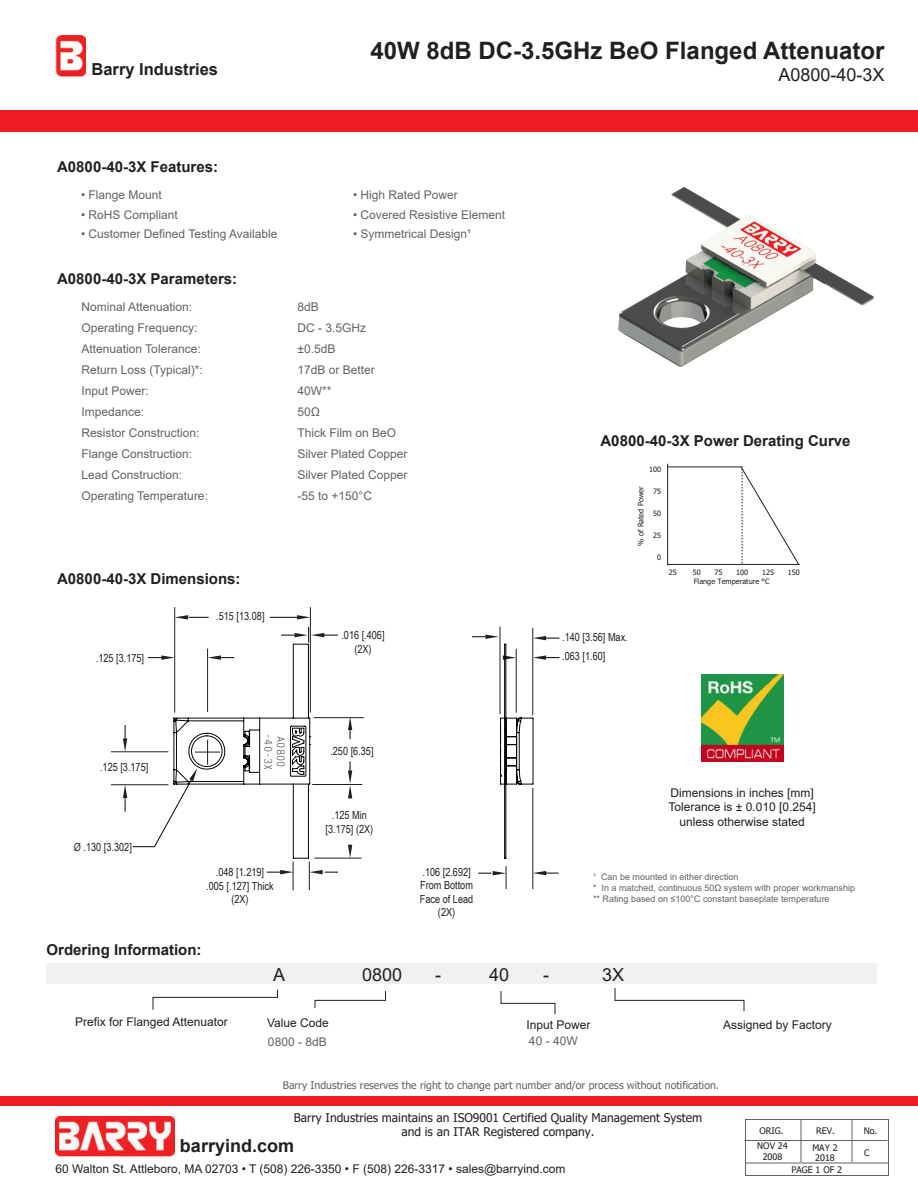
<style>
.page{position:relative;width:918px;height:1188px;background:#fff}
.page>*{position:absolute;margin:0;border:0;box-sizing:border-box;transform-origin:0 0}
.t1{font:700 24px "Arial";color:#231f20}
.t2{font:18px "Arial";color:#231f20}
.t3{font:700 18px "Arial";color:#231f20}
.t4{font:700 16.5px "Arial";color:#231f20}
.t5{font:700 15px "Arial";color:#231f20}
.t6{font:12px "Arial";color:#636366}
.t7{font:12px/14.4px "Arial";color:#231f20;text-align:center}
.t8{font:12px/14.4px "Tahoma";color:#231f20;text-align:center}
.t9{font:11.1px/13.4px "Arial Narrow";color:#231f20;text-align:center}
.t10{font:10.5px "Tahoma";color:#636366}
.t11{font:10.5px/12.6px "Letter Gothic Std";color:#231f20;text-align:center}
.t12{font:9px/10.8px "Arial";color:#636366}
.t13{font:9px/10.8px "Tahoma";color:#231f20;text-align:center}
.t14{font:7.35px "Tahoma";color:#231f20}
</style>
<div class="page">
<div style="left:0;top:110px;width:918px;height:22px;background:#ee1d23"></div>
<div style="left:0;top:1096px;width:918px;height:9px;background:#ee1d23"></div>
<img style="left:56px;top:1117px;width:119px;height:40px">
<img style="left:56px;top:36px;width:29px;height:41px">
<div style="left:745px;top:1119px;width:144px;height:57px;border:1px solid #636366"></div>
<hr style="left:744px;top:1140px;width:143px;height:1px;background:#636366">
<hr style="left:801px;top:1120px;width:1px;height:42px;background:#636366">
<hr style="left:852px;top:1120px;width:1px;height:42px;background:#636366">
<hr style="left:746px;top:1163px;width:143px;height:1px;background:#636366">
<div style="left:46px;top:963px;width:832px;height:20px;background:#f0f1f2"></div>
<svg style="left:501px;top:991px;width:54px;height:23px"></svg>
<svg style="left:615px;top:988px;width:129px;height:23px"></svg>
<svg style="left:315px;top:991px;width:71px;height:17px"></svg>
<svg style="left:153px;top:989px;width:125px;height:21px"></svg>
<img style="left:702px;top:675px;width:81px;height:87px">
<hr style="left:667px;top:464px;width:1px;height:102px;background:#231f20">
<hr style="left:668px;top:564px;width:132px;height:1px;background:#231f20">
<hr style="left:668px;top:467px;width:73px;height:1px;background:#231f20">
<svg style="left:741px;top:465px;width:58px;height:99px"></svg>
<hr style="left:174px;top:607px;width:1px;height:106px;background:#231f20">
<hr style="left:310px;top:607px;width:1px;height:106px;background:#231f20">
<svg style="left:270px;top:615px;width:40px;height:5px"></svg>
<svg style="left:175px;top:615px;width:34px;height:5px"></svg>
<hr style="left:314px;top:717px;width:50px;height:1px;background:#231f20">
<hr style="left:312px;top:784px;width:50px;height:1px;background:#231f20">
<svg style="left:348px;top:717px;width:4px;height:22px"></svg>
<hr style="left:111px;top:784px;width:57px;height:1px;background:#231f20">
<hr style="left:111px;top:752px;width:57px;height:1px;background:#231f20">
<hr style="left:314px;top:858px;width:48px;height:1px;background:#231f20">
<svg style="left:348px;top:845px;width:4px;height:13px"></svg>
<svg style="left:348px;top:761px;width:4px;height:37px"></svg>
<hr style="left:500px;top:627px;width:1px;height:87px;background:#231f20">
<hr style="left:532px;top:628px;width:1px;height:87px;background:#231f20">
<svg style="left:478px;top:866px;width:29px;height:23px"></svg>
<hr style="left:533px;top:788px;width:1px;height:101px;background:#231f20">
<svg style="left:533px;top:871px;width:25px;height:4px"></svg>
<svg style="left:472px;top:635px;width:87px;height:223px"></svg>
<svg style="left:123px;top:627px;width:215px;height:263px"></svg>
<img style="left:618px;top:187px;width:256px;height:180px">
<h3 class="t4" style="left:92px;top:58px;width:128px">Barry Industries</h3>
<p class="t5" style="left:57px;top:156px;width:162px">A0800-40-3X Features:</p>
<p class="t6" style="left:81px;top:187px;width:82px">• Flange Mount</p>
<p class="t6" style="left:81px;top:206px;width:98px">• RoHS Compliant</p>
<p class="t6" style="left:81px;top:226px;width:198px">• Customer Defined Testing Available</p>
<p class="t5" style="left:57px;top:269px;width:182px">A0800-40-3X Parameters:</p>
<h1 class="t1" style="left:371px;top:34px;width:515px">40W 8dB DC-3.5GHz BeO Flanged Attenuator</h1>
<h2 class="t2" style="left:778px;top:62px;width:108px">A0800-40-3X</h2>
<p class="t6" style="left:353px;top:187px;width:106px">• High Rated Power</p>
<p class="t6" style="left:353px;top:206px;width:154px">• Covered Resistive Element</p>
<p class="t6" style="left:353px;top:226px;width:120px">• Symmetrical Design¹</p>
<p class="t6" style="left:82px;top:299px;width:112px">Nominal Attenuation:</p>
<p class="t6" style="left:298px;top:299px;width:23px">8dB</p>
<p class="t6" style="left:82px;top:320px;width:118px">Operating Frequency:</p>
<p class="t6" style="left:298px;top:320px;width:70px">DC - 3.5GHz</p>
<p class="t6" style="left:82px;top:341px;width:121px">Attenuation Tolerance:</p>
<p class="t6" style="left:298px;top:341px;width:39px">±0.5dB</p>
<p class="t6" style="left:82px;top:362px;width:123px">Return Loss (Typical)*:</p>
<p class="t6" style="left:298px;top:362px;width:79px">17dB or Better</p>
<p class="t6" style="left:82px;top:383px;width:69px">Input Power:</p>
<p class="t6" style="left:298px;top:383px;width:36px">40W**</p>
<p class="t6" style="left:82px;top:404px;width:64px">Impedance:</p>
<p class="t6" style="left:298px;top:404px;width:24px">50Ω</p>
<p class="t6" style="left:82px;top:425px;width:120px">Resistor Construction:</p>
<p class="t6" style="left:298px;top:425px;width:100px">Thick Film on BeO</p>
<p class="t6" style="left:82px;top:446px;width:112px">Flange Construction:</p>
<p class="t6" style="left:298px;top:446px;width:112px">Silver Plated Copper</p>
<p class="t6" style="left:82px;top:467px;width:102px">Lead Construction:</p>
<p class="t6" style="left:298px;top:467px;width:112px">Silver Plated Copper</p>
<p class="t6" style="left:82px;top:488px;width:128px">Operating Temperature:</p>
<p class="t6" style="left:298px;top:488px;width:76px">-55 to +150°C</p>
<p class="t5" style="left:57px;top:569px;width:185px">A0800-40-3X Dimensions:</p>
<p class="t9" style="left:96px;top:651px;width:50px">.125 [3.175]</p>
<p class="t9" style="left:100px;top:760px;width:50px">.125 [3.175]</p>
<p class="t9" style="left:74px;top:840px;width:59px">Ø .130 [3.302]</p>
<p class="t9" style="left:216px;top:609px;width:50px">.515 [13.08]</p>
<p class="t11" style="left:287px;top:733px;width:39px;rotate:90deg">A0800 -40-3X</p>
<p class="t9" style="left:206px;top:865px;width:69px">.048 [1.219] .005 [.127] Thick (2X)</p>
<p class="t5" style="left:46px;top:939px;width:157px">Ordering Information:</p>
<p class="t9" style="left:341px;top:628px;width:45px">.016 [.406] (2X)</p>
<p class="t9" style="left:330px;top:744px;width:45px">.250 [6.35]</p>
<p class="t9" style="left:326px;top:808px;width:49px">.125 Min [3.175] (2X)</p>
<p class="t9" style="left:420px;top:865px;width:55px">.106 [2.692]<br>From Bottom<br>Face of Lead (2X)</p>
<p class="t5" style="left:600px;top:431px;width:252px">A0800-40-3X Power Derating Curve</p>
<p class="t14" style="left:649px;top:465px;width:14px">100</p>
<p class="t14" style="left:653px;top:487px;width:10px">75</p>
<p class="t14" style="left:653px;top:509px;width:10px">50</p>
<p class="t14" style="left:653px;top:531px;width:10px">25</p>
<p class="t14" style="left:657px;top:553px;width:6px">0</p>
<p class="t14" style="left:636px;top:546px;width:61px;rotate:-90deg">% of Rated Power</p>
<p class="t14" style="left:669px;top:567px;width:10px">25</p>
<p class="t14" style="left:693px;top:567px;width:10px">50</p>
<p class="t14" style="left:714px;top:567px;width:10px">75</p>
<p class="t14" style="left:736px;top:567px;width:14px">100</p>
<p class="t14" style="left:762px;top:567px;width:14px">125</p>
<p class="t14" style="left:788px;top:567px;width:14px">150</p>
<p class="t14" style="left:694px;top:577px;width:77px">Flange Temperature °C</p>
<p class="t9" style="left:562px;top:627px;width:67px;line-height:19.5px;text-align:left">.140 [3.56] Max. .063 [1.60]</p>
<p class="t7" style="left:668px;top:785px;width:149px">Dimensions in inches [mm]<br>Tolerance is ± 0.010 [0.254] unless otherwise stated</p>
<p class="t12" style="left:593px;top:872px;width:264px">¹ Can be mounted in either direction<br>* In a matched, continuous 50Ω system with proper workmanship ** Rating based on ≤100°C constant baseplate temperature</p>
<h2 class="t2" style="left:273px;top:962px;width:14px">A</h2>
<h2 class="t2" style="left:362px;top:962px;width:42px">0800</h2>
<h2 class="t2" style="left:435px;top:962px;width:7px">-</h2>
<h2 class="t2" style="left:489px;top:962px;width:22px">40</h2>
<h2 class="t2" style="left:543px;top:962px;width:7px">-</h2>
<h2 class="t2" style="left:602px;top:962px;width:24px">3X</h2>
<p class="t7" style="left:75px;top:1014px;width:154px">Prefix for Flanged Attenuator</p>
<p class="t7" style="left:267px;top:1016px;width:63px">Value Code</p>
<p class="t6" style="left:268px;top:1034px;width:60px">0800 - 8dB</p>
<p class="t7" style="left:526px;top:1017px;width:66px">Input Power</p>
<p class="t7" style="left:723px;top:1017px;width:110px">Assigned by Factory</p>
<p class="t6" style="left:529px;top:1032px;width:50px">40 - 40W</p>
<p class="t10" style="left:283px;top:1078px;width:438px">Barry Industries reserves the right to change part number and/or process without notification.</p>
<p class="t8" style="left:294px;top:1111px;width:410px">Barry Industries maintains an ISO9001 Certified Quality Management System and is an ITAR Registered company.</p>
<h2 class="t3" style="left:180px;top:1132px;width:116px">barryind.com</h2>
<p class="t7" style="left:56px;top:1162px;width:512px">60 Walton St. Attleboro, MA 02703 • T (508) 226-3350 • F (508) 226-3317 • sales@barryind.com</p>
<p class="t13" style="left:759px;top:1125px;width:26px">ORIG.</p>
<p class="t13" style="left:816px;top:1125px;width:20px">REV.</p>
<p class="t13" style="left:864px;top:1126px;width:15px">No.</p>
<p class="t13" style="left:757px;top:1141px;width:32px">NOV 24<br>2008</p>
<p class="t13" style="left:812px;top:1142px;width:27px">MAY 2<br>2018</p>
<p class="t13" style="left:791px;top:1165px;width:52px">PAGE 1 OF 2</p>
<p class="t13" style="left:864px;top:1148px;width:7px">C</p>
</div>
